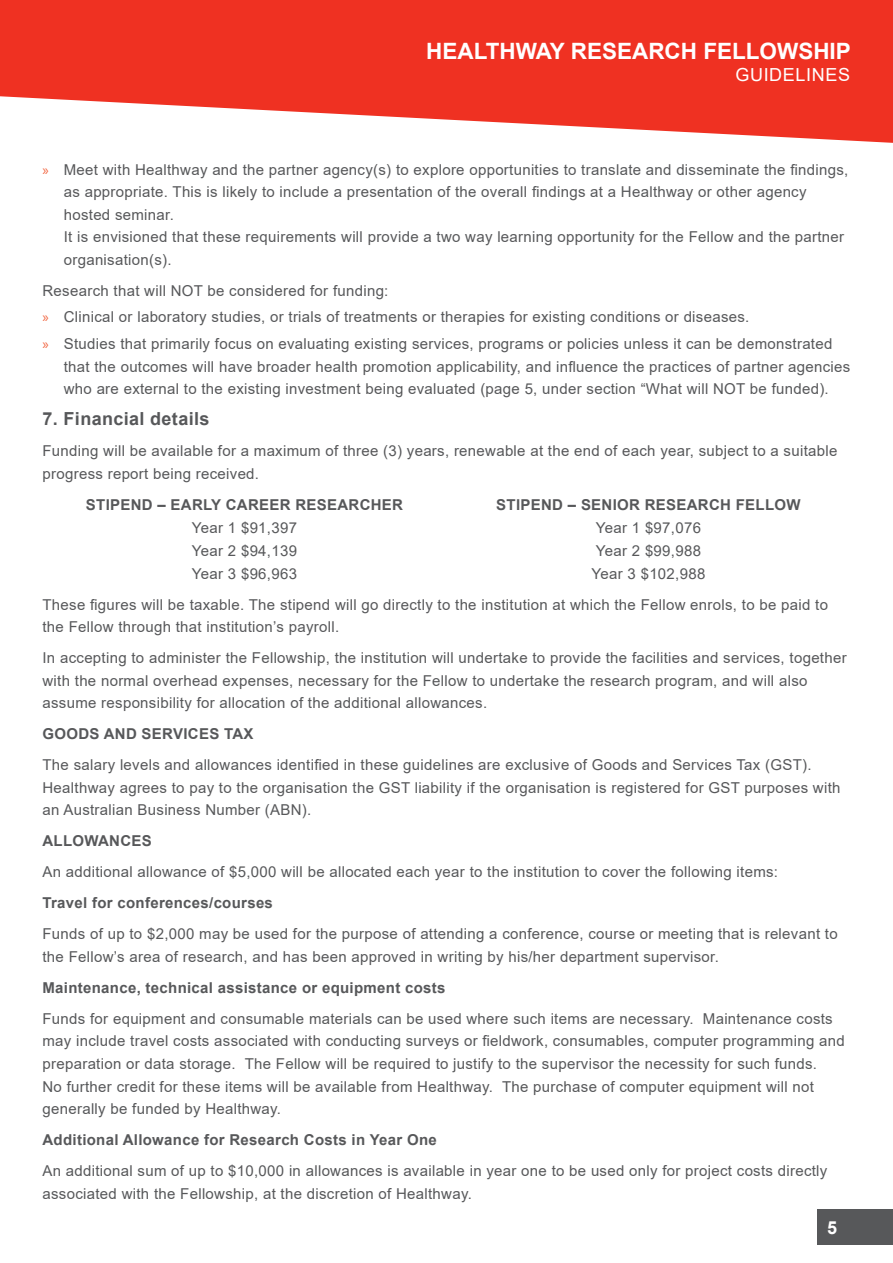
<style>
.page{position:relative;width:893px;height:1263px;background:#fff}
.page>*{position:absolute;margin:0;border:0;box-sizing:border-box;transform-origin:0 0}
.t1{font:700 22.5px "Arial";color:#fff}
.Heading_2{font:700 18px "Arial";letter-spacing:.02em;color:#57585a}
.t2{font:18px "Arial";letter-spacing:.035em;color:#fff}
.t3{font:700 18px "Arial";color:#fff}
.Body{font:15px/22.5px "Arial";letter-spacing:.02em;color:#57585a}
.Heading_3{font:700 15px "Arial";letter-spacing:.02em;color:#57585a}
.s1{font-family:"Myriad Pro";color:#f26540}
</style>
<div class="page">
<svg style="left:0;top:0;width:893px;height:143px;fill:#ef3122"></svg>
<div style="left:817px;top:1209px;width:76px;height:36px;background:#57585a"></div>
<h1 class="t1" style="left:426px;top:35px;width:426px">HEALTHWAY RESEARCH FELLOWSHIP</h1>
<p class="t2" style="left:735px;top:63px;width:116px">GUIDELINES</p>
<p class="Body" style="left:64px;top:158px;width:786px;text-indent:-21px"><span class="s1">»</span> Meet with Healthway and the partner agency(s) to explore opportunities to translate and disseminate the findings, as appropriate. This is likely to include a presentation of the overall findings at a Healthway or other agency hosted seminar.<br>It is envisioned that these requirements will provide a two way learning opportunity for the Fellow and the partner organisation(s).</p>
<p class="Body" style="left:43px;top:279px;width:347px">Research that will NOT be considered for funding:</p>
<p class="Body" style="left:43px;top:306px;width:708px"><span class="s1">»</span> Clinical or laboratory studies, or trials of treatments or therapies for existing conditions or diseases.</p>
<p class="Body" style="left:64px;top:333px;width:788px;text-indent:-21px"><span class="s1">»</span> Studies that primarily focus on evaluating existing services, programs or policies unless it can be demonstrated that the outcomes will have broader health promotion applicability, and influence the practices of partner agencies who are external to the existing investment being evaluated (page 5, under section “What will NOT be funded).</p>
<p class="Heading_2" style="left:43px;top:406px;width:168px">7. Financial details</p>
<p class="Body" style="left:43px;top:440px;width:796px">Funding will be available for a maximum of three (3) years, renewable at the end of each year, subject to a suitable progress report being received.</p>
<p class="Heading_3" style="left:86px;top:494px;width:319px">STIPEND – EARLY CAREER RESEARCHER</p>
<p class="Heading_3" style="left:496px;top:494px;width:306px">STIPEND – SENIOR RESEARCH FELLOW</p>
<p class="Body" style="left:192px;top:516px;width:107px">Year 1 $91,397</p>
<p class="Body" style="left:596px;top:516px;width:107px">Year 1 $97,076</p>
<p class="Body" style="left:192px;top:539px;width:107px">Year 2 $94,139</p>
<p class="Body" style="left:596px;top:539px;width:107px">Year 2 $99,988</p>
<p class="Body" style="left:192px;top:562px;width:107px">Year 3 $96,963</p>
<p class="Body" style="left:592px;top:562px;width:115px">Year 3 $102,988</p>
<p class="Body" style="left:43px;top:593px;width:787px">These figures will be taxable. The stipend will go directly to the institution at which the Fellow enrols, to be paid to the Fellow through that institution’s payroll.</p>
<p class="Body" style="left:43px;top:647px;width:806px">In accepting to administer the Fellowship, the institution will undertake to provide the facilities and services, together with the normal overhead expenses, necessary for the Fellow to undertake the research program, and will also assume responsibility for allocation of the additional allowances.</p>
<p class="Heading_3" style="left:43px;top:723px;width:213px">GOODS AND SERVICES TAX</p>
<p class="Body" style="left:43px;top:754px;width:799px">The salary levels and allowances identified in these guidelines are exclusive of Goods and Services Tax (GST).<br>Healthway agrees to pay to the organisation the GST liability if the organisation is registered for GST purposes with an Australian Business Number (ABN).</p>
<p class="Heading_3" style="left:43px;top:831px;width:111px">ALLOWANCES</p>
<p class="Body" style="left:43px;top:861px;width:737px">An additional allowance of $5,000 will be allocated each year to the institution to cover the following items:</p>
<p class="Heading_3" style="left:43px;top:893px;width:232px">Travel for conferences/courses</p>
<p class="Body" style="left:43px;top:923px;width:797px">Funds of up to $2,000 may be used for the purpose of attending a conference, course or meeting that is relevant to the Fellow’s area of research, and has been approved in writing by his/her department supervisor.</p>
<p class="Heading_3" style="left:43px;top:977px;width:404px">Maintenance, technical assistance or equipment costs</p>
<p class="Body" style="left:43px;top:1007px;width:804px">Funds for equipment and consumable materials can be used where such items are necessary. Maintenance costs may include travel costs associated with conducting surveys or fieldwork, consumables, computer programming and preparation or data storage. The Fellow will be required to justify to the supervisor the necessity for such funds.<br>No further credit for these items will be available from Healthway. The purchase of computer equipment will not generally be funded by Healthway.</p>
<p class="Heading_3" style="left:43px;top:1129px;width:396px">Additional Allowance for Research Costs in Year One</p>
<p class="Body" style="left:43px;top:1159px;width:786px">An additional sum of up to $10,000 in allowances is available in year one to be used only for project costs directly associated with the Fellowship, at the discretion of Healthway.</p>
<p class="t3" style="left:827px;top:1215px;width:12px">5</p>
</div>
